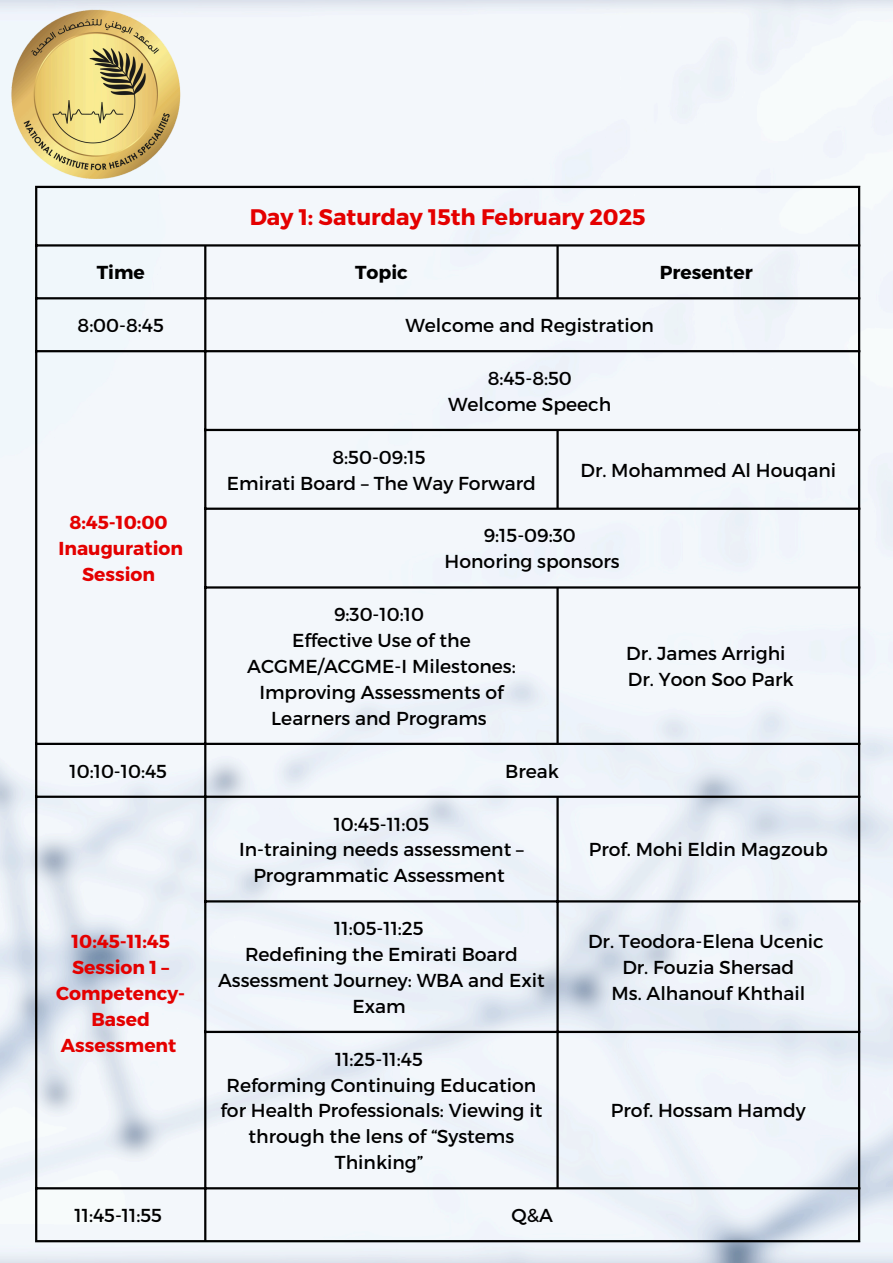
<style>
.page{position:relative;width:893px;height:1263px;background:#fff}
.page>*{position:absolute;margin:0;border:0;box-sizing:border-box;transform-origin:0 0}
.t1{font:700 22.5px "Montserrat";color:#e40000}
.t2{font:18.75px/25.9px "Montserrat";color:#000;text-align:center}
.t3{font:700 18.75px/25.9px "Montserrat";color:#e40000;text-align:center}
.t4{font:700 18.75px "Montserrat";color:#000}
</style>
<div class="page">
<img style="left:0;top:0;width:893px;height:1263px">
<img style="left:0;top:0;width:192px;height:192px">
<hr style="left:35px;top:188px;width:2px;height:1052px;background:#000">
<hr style="left:204px;top:247px;width:2px;height:993px;background:#000">
<hr style="left:556px;top:247px;width:3px;height:50px;background:#000">
<hr style="left:556px;top:431px;width:3px;height:77px;background:#000">
<hr style="left:556px;top:589px;width:3px;height:154px;background:#000">
<hr style="left:556px;top:798px;width:3px;height:389px;background:#000">
<hr style="left:858px;top:188px;width:2px;height:1052px;background:#000">
<hr style="left:35px;top:186px;width:825px;height:2px;background:#000">
<hr style="left:35px;top:244px;width:825px;height:3px;background:#000">
<hr style="left:35px;top:297px;width:825px;height:2px;background:#000">
<hr style="left:35px;top:350px;width:825px;height:2px;background:#000">
<hr style="left:204px;top:429px;width:656px;height:2px;background:#000">
<hr style="left:204px;top:508px;width:656px;height:2px;background:#000">
<hr style="left:204px;top:586px;width:656px;height:3px;background:#000">
<hr style="left:35px;top:743px;width:825px;height:2px;background:#000">
<hr style="left:35px;top:796px;width:825px;height:2px;background:#000">
<hr style="left:204px;top:900px;width:656px;height:2px;background:#000">
<hr style="left:204px;top:1031px;width:656px;height:2px;background:#000">
<hr style="left:35px;top:1187px;width:825px;height:2px;background:#000">
<hr style="left:35px;top:1240px;width:825px;height:2px;background:#000">
<p class="t1" style="left:250px;top:203px;width:397px">Day 1: Saturday 15th February 2025</p>
<p class="t4" style="left:97px;top:260px;width:50px">Time</p>
<p class="t4" style="left:355px;top:260px;width:54px">Topic</p>
<p class="t4" style="left:659px;top:260px;width:95px">Presenter</p>
<p class="t2" style="left:78px;top:311px;width:88px">8:00-8:45</p>
<p class="t2" style="left:405px;top:311px;width:250px">Welcome and Registration</p>
<p class="t2" style="left:488px;top:364px;width:86px">8:45-8:50</p>
<p class="t2" style="left:448px;top:390px;width:165px">Welcome Speech</p>
<p class="t3" style="left:69px;top:508px;width:100px">8:45-10:00</p>
<p class="t3" style="left:58px;top:534px;width:126px">Inauguration<br>Session</p>
<p class="t2" style="left:332px;top:443px;width:94px">8:50-09:15</p>
<p class="t2" style="left:227px;top:469px;width:310px">Emirati Board – The Way Forward</p>
<p class="t2" style="left:580px;top:456px;width:257px">Dr. Mohammed Al Houqani</p>
<p class="t2" style="left:484px;top:522px;width:93px">9:15-09:30</p>
<p class="t2" style="left:444px;top:548px;width:177px">Honoring sponsors</p>
<p class="t2" style="left:334px;top:601px;width:91px">9:30-10:10</p>
<p class="t2" style="left:247px;top:626px;width:270px">Effective Use of the<br>ACGME/ACGME-I Milestones:<br>Improving Assessments of<br>Learners and Programs</p>
<p class="t2" style="left:626px;top:639px;width:161px">Dr. James Arrighi</p>
<p class="t2" style="left:628px;top:665px;width:167px">Dr. Yoon Soo Park</p>
<p class="t2" style="left:70px;top:757px;width:99px">10:10-10:45</p>
<p class="t2" style="left:505px;top:757px;width:55px">Break</p>
<p class="t3" style="left:72px;top:927px;width:100px">10:45-11:45</p>
<p class="t3" style="left:56px;top:953px;width:130px">Session 1 –<br>Competency-<br>Based<br>Assessment</p>
<p class="t2" style="left:334px;top:810px;width:97px">10:45-11:05</p>
<p class="t2" style="left:239px;top:836px;width:286px">In-training needs assessment –<br>Programmatic Assessment</p>
<p class="t2" style="left:589px;top:836px;width:241px">Prof. Mohi Eldin Magzoub</p>
<p class="t2" style="left:334px;top:914px;width:91px">11:05-11:25</p>
<p class="t2" style="left:218px;top:940px;width:328px">Redefining the Emirati Board<br>Assessment Journey: WBA and Exit<br>Exam</p>
<p class="t2" style="left:588px;top:927px;width:237px">Dr. Teodora-Elena Ucenic</p>
<p class="t2" style="left:622px;top:953px;width:173px">Dr. Fouzia Shersad</p>
<p class="t2" style="left:611px;top:979px;width:195px">Ms. Alhanouf Khthail</p>
<p class="t2" style="left:335px;top:1045px;width:89px">11:25-11:45</p>
<p class="t2" style="left:220px;top:1071px;width:323px">Reforming Continuing Education for Health Professionals: Viewing it through the lens of “Systems<br>Thinking”</p>
<p class="t2" style="left:611px;top:1097px;width:196px">Prof. Hossam Hamdy</p>
<p class="t2" style="left:75px;top:1201px;width:89px">11:45-11:55</p>
<p class="t2" style="left:511px;top:1201px;width:43px">Q&amp;A</p>
</div>
